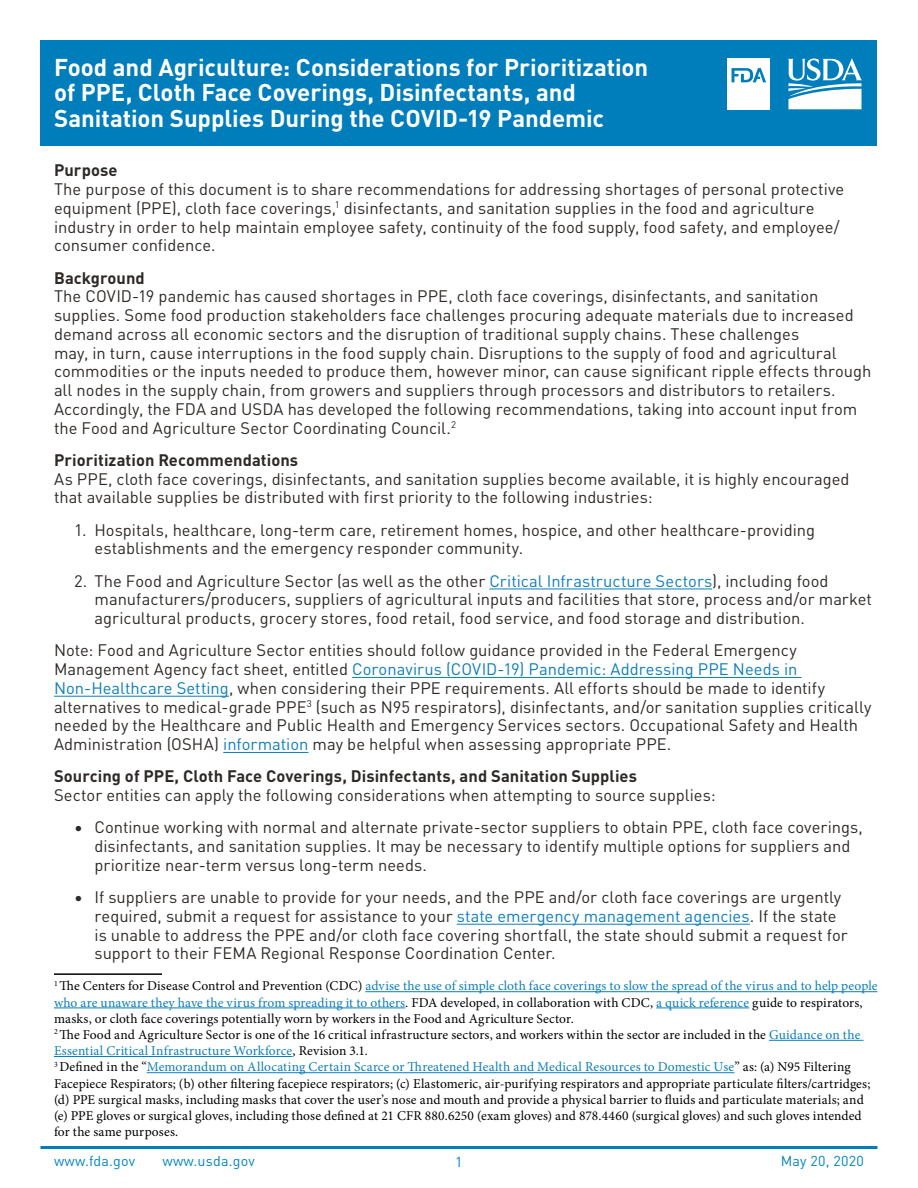
<style>
.page{position:relative;width:918px;height:1188px;background:#fff}
.page>*{position:absolute;margin:0;border:0;box-sizing:border-box;transform-origin:0 0}
.t1{font:700 24px/25.5px "DIN Pro";color:#fff}
.Body{font:16.5px/18.8px "DIN Pro";color:#2d2926}
.t2{font:14.25px "DIN Pro";letter-spacing:.015em;color:#0085c0}
.t3{font:13.5px/16.2px "Minion Pro";letter-spacing:.01em;color:#000}
.s1{font-weight:700}
.s2{color:#0c7ebb}
</style>
<div class="page">
<hr style="left:40px;top:1146px;width:838px;height:3px;background:#007dbb">
<div style="left:40px;top:40px;width:838px;height:106px;background:#007dbb"></div>
<hr style="left:489px;top:589px;width:223px;height:1px;background:#0c7ebb">
<hr style="left:352px;top:677px;width:450px;height:1px;background:#0c7ebb">
<hr style="left:54px;top:696px;width:175px;height:1px;background:#0c7ebb">
<hr style="left:223px;top:752px;width:85px;height:1px;background:#0c7ebb">
<hr style="left:457px;top:924px;width:293px;height:1px;background:#0c7ebb">
<hr style="left:54px;top:973px;width:108px;height:2px;background:#000">
<hr style="left:365px;top:991px;width:513px;height:1px;background:#0c7ebb">
<hr style="left:54px;top:1008px;width:351px;height:1px;background:#0c7ebb">
<hr style="left:656px;top:1008px;width:93px;height:1px;background:#0c7ebb">
<hr style="left:769px;top:1040px;width:94px;height:1px;background:#0c7ebb">
<hr style="left:54px;top:1056px;width:239px;height:1px;background:#0c7ebb">
<hr style="left:147px;top:1072px;width:587px;height:1px;background:#0c7ebb">
<div style="left:727px;top:58px;width:43px;height:51px;background:#fff"></div>
<svg style="left:788px;top:58px;width:74px;height:51px"></svg>
<svg style="left:732px;top:68px;width:34px;height:14px"></svg>
<p class="t1" style="left:54px;top:53px;width:596px">Food and Agriculture: Considerations for Prioritization of PPE, Cloth Face Coverings, Disinfectants, and<br>Sanitation Supplies During the COVID-19 Pandemic</p>
<p class="Body" style="left:54px;top:160px;width:792px"><span class="s1">Purpose<br></span>The purpose of this document is to share recommendations for addressing shortages of personal protective equipment (PPE), cloth face coverings,<sup>1</sup> disinfectants, and sanitation supplies in the food and agriculture industry in order to help maintain employee safety, continuity of the food supply, food safety, and employee/ consumer confidence.</p>
<p class="Body" style="left:54px;top:267px;width:819px"><span class="s1">Background<br></span>The COVID-19 pandemic has caused shortages in PPE, cloth face coverings, disinfectants, and sanitation supplies. Some food production stakeholders face challenges procuring adequate materials due to increased demand across all economic sectors and the disruption of traditional supply chains. These challenges<br>may, in turn, cause interruptions in the food supply chain. Disruptions to the supply of food and agricultural commodities or the inputs needed to produce them, however minor, can cause significant ripple effects through all nodes in the supply chain, from growers and suppliers through processors and distributors to retailers.<br>Accordingly, the FDA and USDA has developed the following recommendations, taking into account input from the Food and Agriculture Sector Coordinating Council.<sup>2</sup></p>
<p class="Body" style="left:54px;top:450px;width:797px"><span class="s1">Prioritization Recommendations<br></span>As PPE, cloth face coverings, disinfectants, and sanitation supplies become available, it is highly encouraged that available supplies be distributed with first priority to the following industries:</p>
<p class="Body" style="left:94px;top:519px;width:722px;text-indent:-20px">1. Hospitals, healthcare, long-term care, retirement homes, hospice, and other healthcare-providing establishments and the emergency responder community.</p>
<p class="Body" style="left:94px;top:570px;width:779px;text-indent:-20px">2. The Food and Agriculture Sector (as well as the other <span class="s2">Critical Infrastructure Sectors</span>), including food manufacturers/producers, suppliers of agricultural inputs and facilities that store, process and/or market agricultural products, grocery stores, food retail, food service, and food storage and distribution.</p>
<p class="Body" style="left:54px;top:640px;width:819px">Note: Food and Agriculture Sector entities should follow guidance provided in the Federal Emergency Management Agency fact sheet, entitled <span class="s2">Coronavirus (COVID-19) Pandemic: Addressing PPE Needs in Non-Healthcare Setting</span>, when considering their PPE requirements. All efforts should be made to identify alternatives to medical-grade PPE<sup>3</sup> (such as N95 respirators), disinfectants, and/or sanitation supplies critically needed by the Healthcare and Public Health and Emergency Services sectors. Occupational Safety and Health Administration (OSHA) <span class="s2">information</span> may be helpful when assessing appropriate PPE.</p>
<p class="Body" style="left:54px;top:766px;width:663px"><span class="s1">Sourcing of PPE, Cloth Face Coverings, Disinfectants, and Sanitation Supplies<br></span>Sector entities can apply the following considerations when attempting to source supplies:</p>
<p class="Body" style="left:95px;top:817px;width:770px;text-indent:-20px">• Continue working with normal and alternate private-sector suppliers to obtain PPE, cloth face coverings, disinfectants, and sanitation supplies. It may be necessary to identify multiple options for suppliers and prioritize near-term versus long-term needs.</p>
<p class="Body" style="left:95px;top:887px;width:755px;text-indent:-20px">• If suppliers are unable to provide for your needs, and the PPE and/or cloth face coverings are urgently required, submit a request for assistance to your <span class="s2">state emergency management agencies</span>. If the state is unable to address the PPE and/or cloth face covering shortfall, the state should submit a request for support to their FEMA Regional Response Coordination Center.</p>
<p class="t3" style="left:54px;top:978px;width:825px"><sup>1</sup> The Centers for Disease Control and Prevention (CDC) <span class="s2">advise the use of simple cloth face coverings to slow the spread of the virus and to help people who are unaware they have the virus from spreading it to others</span>. FDA developed, in collaboration with CDC, <span class="s2">a quick reference</span> guide to respirators, masks, or cloth face coverings potentially worn by workers in the Food and Agriculture Sector.</p>
<p class="t3" style="left:54px;top:1027px;width:808px"><sup>2</sup> The Food and Agriculture Sector is one of the 16 critical infrastructure sectors, and workers within the sector are included in the <span class="s2">Guidance on the<br>Essential Critical Infrastructure Workforce</span>, Revision 3.1.</p>
<p class="t3" style="left:54px;top:1059px;width:818px"><sup>3</sup> Defined in the “<span class="s2">Memorandum on Allocating Certain Scarce or Threatened Health and Medical Resources to Domestic Use</span>” as: (a) N95 Filtering Facepiece Respirators; (b) other filtering facepiece respirators; (c) Elastomeric, air-purifying respirators and appropriate particulate filters/cartridges; (d) PPE surgical masks, including masks that cover the user’s nose and mouth and provide a physical barrier to fluids and particulate materials; and (e) PPE gloves or surgical gloves, including those defined at 21 CFR 880.6250 (exam gloves) and 878.4460 (surgical gloves) and such gloves intended for the same purposes.</p>
<p class="t2" style="left:54px;top:1150px;width:83px">www.fda.gov</p>
<p class="t2" style="left:163px;top:1150px;width:94px">www.usda.gov</p>
<p class="t2" style="left:455px;top:1151px;width:9px">1</p>
<p class="t2" style="left:781px;top:1150px;width:85px">May 20, 2020</p>
</div>
